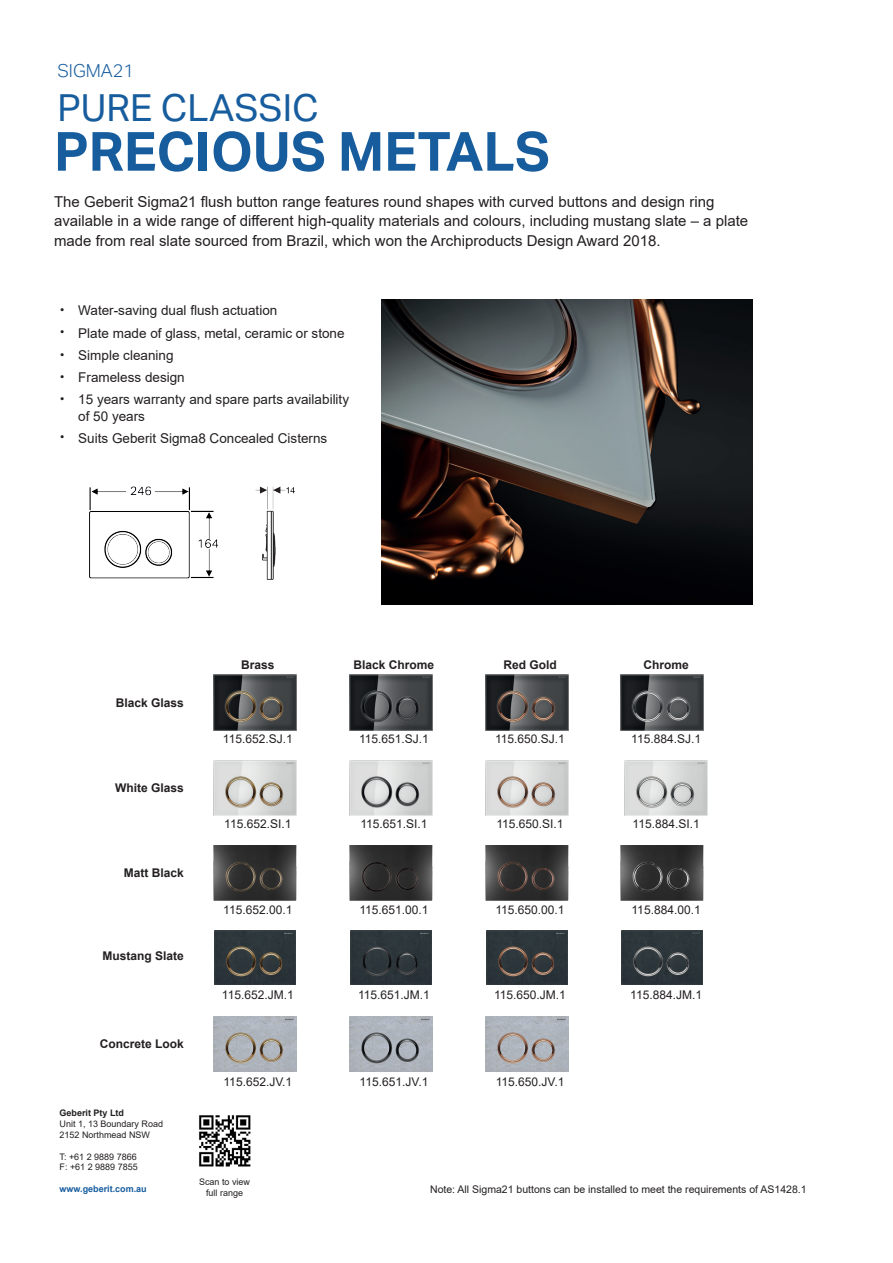
<style>
.page{position:relative;width:893px;height:1263px;background:#fff}
.page>*{position:absolute;margin:0;border:0;box-sizing:border-box;transform-origin:0 0}
.t1{font:700 54px "Aktiv Grotesk Geberit";color:#175d9e}
.t2{font:37.5px "Aktiv Grotesk Geberit";color:#175d9e}
.t3{font:300 18px "Aktiv Grotesk Geberit";color:#175d9e}
.t4{font:15px/19.5px "Arial";color:#231f20}
.t5{font:13.5px/16.2px "Arial";color:#231f20}
.t6{font:12px "Arial";color:#231f20}
.t7{font:700 12px "Arial";color:#231f20}
.t8{font:10.5px "Arial";color:#231f20}
.t9{font:9px "Arial";color:#231f20}
.t10{font:700 9px "Arial";color:#175d9e}
.t11{font:700 9px "Arial";color:#231f20}
</style>
<div class="page">
<img style="left:89px;top:486px;width:130px;height:93px">
<img style="left:381px;top:299px;width:372px;height:306px">
<img style="left:214px;top:675px;width:82px;height:55px">
<img style="left:350px;top:675px;width:83px;height:55px">
<img style="left:486px;top:675px;width:83px;height:55px">
<img style="left:620px;top:675px;width:83px;height:55px">
<img style="left:214px;top:760px;width:82px;height:55px">
<img style="left:350px;top:760px;width:83px;height:55px">
<img style="left:486px;top:760px;width:83px;height:55px">
<img style="left:625px;top:760px;width:83px;height:55px">
<img style="left:213px;top:845px;width:84px;height:56px">
<img style="left:349px;top:845px;width:84px;height:56px">
<img style="left:485px;top:845px;width:84px;height:56px">
<img style="left:620px;top:845px;width:84px;height:56px">
<img style="left:214px;top:931px;width:82px;height:54px">
<img style="left:351px;top:931px;width:81px;height:54px">
<img style="left:487px;top:931px;width:81px;height:54px">
<img style="left:621px;top:931px;width:81px;height:54px">
<img style="left:214px;top:1016px;width:82px;height:55px">
<img style="left:350px;top:1016px;width:83px;height:55px">
<img style="left:486px;top:1016px;width:83px;height:55px">
<img style="left:199px;top:1115px;width:52px;height:52px">
<img style="left:255px;top:486px;width:40px;height:94px">
<p class="t3" style="left:57px;top:61px;width:78px">SIGMA21</p>
<p class="t2" style="left:57px;top:86px;width:263px">PURE CLASSIC</p>
<p class="t1" style="left:54px;top:118px;width:497px">PRECIOUS METALS</p>
<p class="t4" style="left:54px;top:192px;width:696px">The Geberit Sigma21 flush button range features round shapes with curved buttons and design ring available in a wide range of different high-quality materials and colours, including mustang slate – a plate made from real slate sourced from Brazil, which won the Archiproducts Design Award 2018.</p>
<p class="t6" style="left:60px;top:302px;width:6px">•</p>
<p class="t5" style="left:78px;top:302px;width:201px">Water-saving dual flush actuation</p>
<p class="t6" style="left:60px;top:324px;width:6px">•</p>
<p class="t5" style="left:78px;top:325px;width:268px">Plate made of glass, metal, ceramic or stone</p>
<p class="t6" style="left:60px;top:346px;width:6px">•</p>
<p class="t5" style="left:78px;top:347px;width:97px">Simple cleaning</p>
<p class="t6" style="left:60px;top:369px;width:6px">•</p>
<p class="t5" style="left:78px;top:369px;width:108px">Frameless design</p>
<p class="t6" style="left:60px;top:391px;width:6px">•</p>
<p class="t5" style="left:78px;top:392px;width:272px">15 years warranty and spare parts availability of 50 years</p>
<p class="t6" style="left:60px;top:429px;width:6px">•</p>
<p class="t5" style="left:78px;top:430px;width:251px">Suits Geberit Sigma8 Concealed Cisterns</p>
<p class="t7" style="left:116px;top:694px;width:70px">Black Glass</p>
<p class="t7" style="left:115px;top:779px;width:70px">White Glass</p>
<p class="t7" style="left:241px;top:656px;width:35px">Brass</p>
<p class="t7" style="left:354px;top:656px;width:82px">Black Chrome</p>
<p class="t7" style="left:503px;top:656px;width:55px">Red Gold</p>
<p class="t7" style="left:643px;top:656px;width:47px">Chrome</p>
<p class="t6" style="left:223px;top:731px;width:71px">115.652.SJ.1</p>
<p class="t6" style="left:359px;top:731px;width:71px">115.651.SJ.1</p>
<p class="t6" style="left:495px;top:731px;width:71px">115.650.SJ.1</p>
<p class="t6" style="left:631px;top:731px;width:71px">115.884.SJ.1</p>
<p class="t6" style="left:224px;top:816px;width:69px">115.652.SI.1</p>
<p class="t6" style="left:360px;top:816px;width:69px">115.651.SI.1</p>
<p class="t6" style="left:496px;top:816px;width:69px">115.650.SI.1</p>
<p class="t6" style="left:632px;top:816px;width:69px">115.884.SI.1</p>
<p class="t7" style="left:124px;top:865px;width:62px">Matt Black</p>
<p class="t7" style="left:103px;top:947px;width:83px">Mustang Slate</p>
<p class="t6" style="left:223px;top:901px;width:71px">115.652.00.1</p>
<p class="t6" style="left:359px;top:901px;width:71px">115.651.00.1</p>
<p class="t6" style="left:495px;top:901px;width:71px">115.650.00.1</p>
<p class="t6" style="left:631px;top:901px;width:71px">115.884.00.1</p>
<p class="t6" style="left:222px;top:986px;width:73px">115.652.JM.1</p>
<p class="t6" style="left:358px;top:986px;width:73px">115.651.JM.1</p>
<p class="t6" style="left:494px;top:986px;width:73px">115.650.JM.1</p>
<p class="t6" style="left:630px;top:986px;width:73px">115.884.JM.1</p>
<p class="t7" style="left:100px;top:1035px;width:86px">Concrete Look</p>
<p class="t11" style="left:60px;top:1107px;width:66px">Geberit Pty Ltd</p>
<p class="t9" style="left:60px;top:1118px;width:105px">Unit 1, 13 Boundary Road</p>
<p class="t9" style="left:60px;top:1129px;width:92px">2152 Northmead NSW</p>
<p class="t9" style="left:60px;top:1150px;width:79px">T: +61 2 9889 7866</p>
<p class="t9" style="left:60px;top:1161px;width:80px">F: +61 2 9889 7855</p>
<p class="t10" style="left:60px;top:1182px;width:89px">www.geberit.com.au</p>
<p class="t6" style="left:224px;top:1073px;width:70px">115.652.JV.1</p>
<p class="t6" style="left:360px;top:1073px;width:70px">115.651.JV.1</p>
<p class="t6" style="left:496px;top:1073px;width:70px">115.650.JV.1</p>
<p class="t9" style="left:199px;top:1175px;width:53px">Scan to view</p>
<p class="t9" style="left:206px;top:1186px;width:39px">full range</p>
<p class="t8" style="left:430px;top:1182px;width:378px">Note: All Sigma21 buttons can be installed to meet the requirements of AS1428.1</p>
</div>
